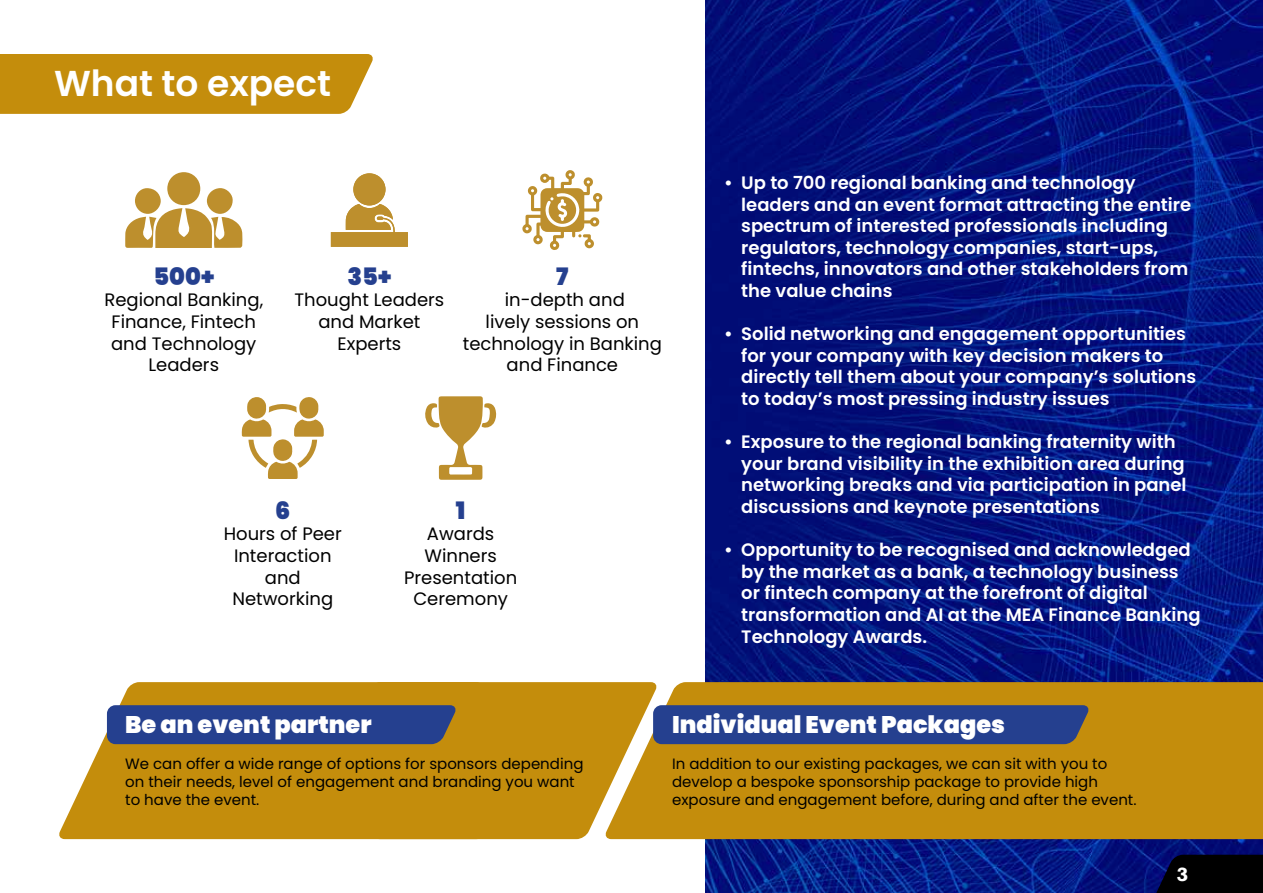
<style>
.page{position:relative;width:1263px;height:893px;background:#fff}
.page>*{position:absolute;margin:0;border:0;box-sizing:border-box;transform-origin:0 0}
.t1{font:600 36px "Poppins";color:#fff}
.t2{font:900 24px "Poppins";color:#fff}
.t3{font:900 24px "Poppins";color:#25408f}
.t4{font:600 18px/21.6px "Poppins";color:#fff}
.t5{font:18px/21.6px "Poppins";color:#000;text-align:center}
.t6{font:700 18px "Rockwell";color:#fff}
.t7{font:15px/18px "Poppins";color:#000}
</style>
<div class="page">
<img style="left:706px;top:0;width:557px;height:893px">
<svg style="left:1151px;top:855px;width:112px;height:38px;background:#000110"></svg>
<div style="left:0;top:54px;width:373px;height:60px;background:#c48d0c"></div>
<div style="left:1090px;top:682px;width:173px;height:157px;background:#c48d0c"></div>
<svg style="left:59px;top:714px;width:48px;height:125px"></svg>
<svg style="left:242px;top:397px;width:82px;height:82px"></svg>
<svg style="left:425px;top:396px;width:72px;height:84px"></svg>
<div style="left:167px;top:172px;width:33px;height:33px;background:#bd8f2d;border-radius:50%"></div>
<svg style="left:125px;top:188px;width:117px;height:60px"></svg>
<svg style="left:331px;top:173px;width:77px;height:74px"></svg>
<div style="left:353px;top:173px;width:32px;height:32px;background:#bd8f2d;border-radius:50%"></div>
<svg style="left:522px;top:170px;width:81px;height:80px"></svg>
<svg style="left:107px;top:682px;width:983px;height:157px;background:#a6802a"></svg>
<h1 class="t1" style="left:54px;top:63px;width:279px">What to expect</h1>
<h2 class="t3" style="left:153px;top:262px;width:62px">500+</h2>
<p class="t5" style="left:104px;top:289px;width:160px">Regional Banking,<br>Finance, Fintech and Technology<br>Leaders</p>
<h2 class="t3" style="left:347px;top:262px;width:45px">35+</h2>
<p class="t5" style="left:294px;top:289px;width:151px">Thought Leaders and Market<br>Experts</p>
<h2 class="t3" style="left:556px;top:262px;width:14px">7</h2>
<p class="t5" style="left:463px;top:289px;width:201px">in-depth and<br>lively sessions on technology in Banking and Finance</p>
<h2 class="t3" style="left:275px;top:496px;width:17px">6</h2>
<p class="t5" style="left:224px;top:523px;width:120px">Hours of Peer<br>Interaction and<br>Networking</p>
<h2 class="t3" style="left:456px;top:496px;width:11px">1</h2>
<p class="t5" style="left:404px;top:523px;width:115px">Awards<br>Winners<br>Presentation<br>Ceremony</p>
<p class="t4" style="left:741px;top:172px;width:451px;text-indent:-17px">• Up to 700 regional banking and technology leaders and an event format attracting the entire spectrum of interested professionals including regulators, technology companies, start-ups, fintechs, innovators and other stakeholders from the value chains</p>
<p class="t4" style="left:741px;top:323px;width:456px;text-indent:-17px">• Solid networking and engagement opportunities for your company with key decision makers to directly tell them about your company’s solutions to today’s most pressing industry issues</p>
<p class="t4" style="left:741px;top:431px;width:447px;text-indent:-17px">• Exposure to the regional banking fraternity with your brand visibility in the exhibition area during networking breaks and via participation in panel discussions and keynote presentations</p>
<p class="t4" style="left:741px;top:539px;width:461px;text-indent:-17px">• Opportunity to be recognised and acknowledged by the market as a bank, a technology business or fintech company at the forefront of digital transformation and AI at the MEA Finance Banking Technology Awards.</p>
<h2 class="t2" style="left:125px;top:710px;width:248px">Be an event partner</h2>
<p class="t7" style="left:125px;top:754px;width:460px">We can offer a wide range of options for sponsors depending on their needs, level of engagement and branding you want to have the event.</p>
<h2 class="t2" style="left:672px;top:710px;width:335px">Individual Event Packages</h2>
<p class="t7" style="left:672px;top:754px;width:466px">In addition to our existing packages, we can sit with you to develop a bespoke sponsorship package to provide high exposure and engagement before, during and after the event.</p>
<p class="t6" style="left:1177px;top:862px;width:13px">3</p>
</div>
